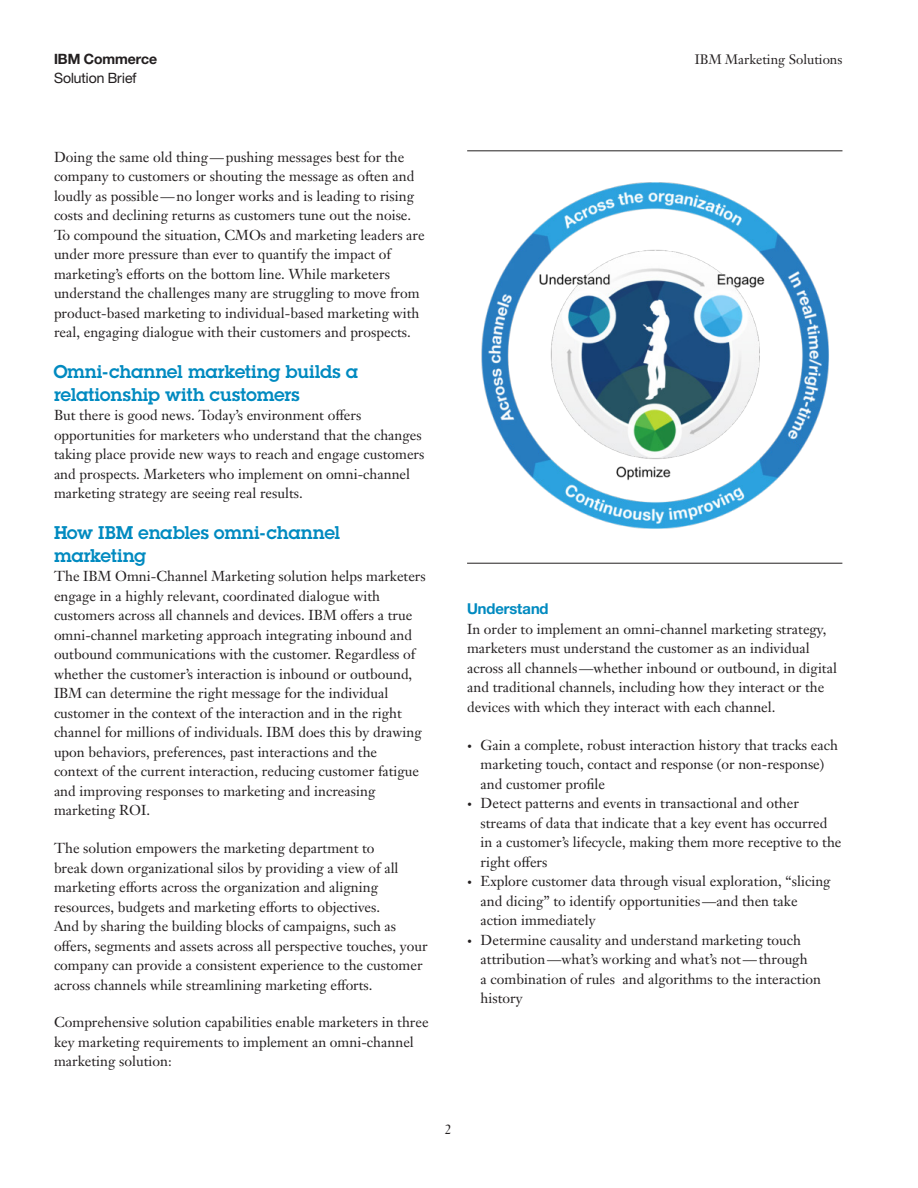
<style>
.page{position:relative;width:918px;height:1188px;background:#fff}
.page>*{position:absolute;margin:0;border:0;box-sizing:border-box;transform-origin:0 0}
._2A_head__color{font:18px/22.5px "Lubalin Demifor IBM";color:#008ac0}
._2B_sub_head_1__colo{font:15px "Helv Neue Boldfor IBM";color:#008ac0}
._2C_body{font:14.25px/19.5px "Janson Text LT Pro";color:#231f20}
.t1{font:14.25px "Helv Neue Romanfor IBM";color:#231f20}
.t2{font:14.25px "Helv Neue Boldfor IBM";color:#231f20}
._0B_industry_area{font:13.5px "Janson Text LT Pro";color:#231f20}
.s1{font-size:9.75px}
</style>
<div class="page">
<img style="left:481px;top:182px;width:348px;height:347px">
<hr style="left:467px;top:150px;width:375px;height:1px;background:#231f20">
<hr style="left:467px;top:563px;width:375px;height:1px;background:#231f20">
<p class="t2" style="left:54px;top:50px;width:105px">IBM Commerce</p>
<p class="_0B_industry_area" style="left:695px;top:51px;width:149px">IBM Marketing Solutions</p>
<p class="t1" style="left:54px;top:69px;width:84px">Solution Brief</p>
<p class="_2C_body" style="left:54px;top:147px;width:372px">Doing the same old thing—pushing messages best for the company to customers or shouting the message as often and loudly as possible—no longer works and is leading to rising costs and declining returns as customers tune out the noise.<br>To compound the situation, CMOs and marketing leaders are under more pressure than ever to quantify the impact of marketing’s efforts on the bottom line. While marketers understand the challenges many are struggling to move from product-based marketing to individual-based marketing with real, engaging dialogue with their customers and prospects.</p>
<h3 class="_2A_head__color" style="left:54px;top:360px;width:306px">Omni-channel marketing builds a relationship with customers</h3>
<p class="_2C_body" style="left:54px;top:406px;width:372px">But there is good news. Today’s environment offers opportunities for marketers who understand that the changes taking place provide new ways to reach and engage customers and prospects. Marketers who implement on omni-channel marketing strategy are seeing real results.</p>
<h3 class="_2A_head__color" style="left:54px;top:521px;width:288px">How IBM enables omni-channel marketing</h3>
<p class="_2C_body" style="left:54px;top:566px;width:373px">The IBM Omni-Channel Marketing solution helps marketers engage in a highly relevant, coordinated dialogue with customers across all channels and devices. IBM offers a true omni-channel marketing approach integrating inbound and outbound communications with the customer. Regardless of whether the customer’s interaction is inbound or outbound, IBM can determine the right message for the individual customer in the context of the interaction and in the right channel for millions of individuals. IBM does this by drawing upon behaviors, preferences, past interactions and the<br>context of the current interaction, reducing customer fatigue and improving responses to marketing and increasing marketing ROI.</p>
<p class="_2C_body" style="left:54px;top:838px;width:375px">The solution empowers the marketing department to<br>break down organizational silos by providing a view of all marketing efforts across the organization and aligning resources, budgets and marketing efforts to objectives.<br>And by sharing the building blocks of campaigns, such as offers, segments and assets across all perspective touches, your company can provide a consistent experience to the customer across channels while streamlining marketing efforts.</p>
<p class="_2C_body" style="left:54px;top:1013px;width:376px">Comprehensive solution capabilities enable marketers in three key marketing requirements to implement an omni-channel marketing solution:</p>
<p class="_2B_sub_head_1__colo" style="left:467px;top:600px;width:83px">Understand</p>
<p class="_2C_body" style="left:467px;top:619px;width:371px">In order to implement an omni-channel marketing strategy, marketers must understand the customer as an individual across all channels—whether inbound or outbound, in digital and traditional channels, including how they interact or the devices with which they interact with each channel.</p>
<p class="_2C_body" style="left:481px;top:735px;width:359px;text-indent:-14px"><span class="s1">•</span> Gain a complete, robust interaction history that tracks each marketing touch, contact and response (or non-response) and customer profile</p>
<p class="_2C_body" style="left:481px;top:794px;width:362px;text-indent:-14px"><span class="s1">•</span> Detect patterns and events in transactional and other streams of data that indicate that a key event has occurred in a customer’s lifecycle, making them more receptive to the right offers</p>
<p class="_2C_body" style="left:481px;top:872px;width:352px;text-indent:-14px"><span class="s1">•</span> Explore customer data through visual exploration, “slicing and dicing” to identify opportunities—and then take action immediately</p>
<p class="_2C_body" style="left:481px;top:930px;width:342px;text-indent:-14px"><span class="s1">•</span> Determine causality and understand marketing touch attribution—what’s working and what’s not—through<br>a combination of rules and algorithms to the interaction history</p>
<h6 class="_0B_industry_area" style="left:445px;top:1121px;width:9px">2</h6>
</div>
